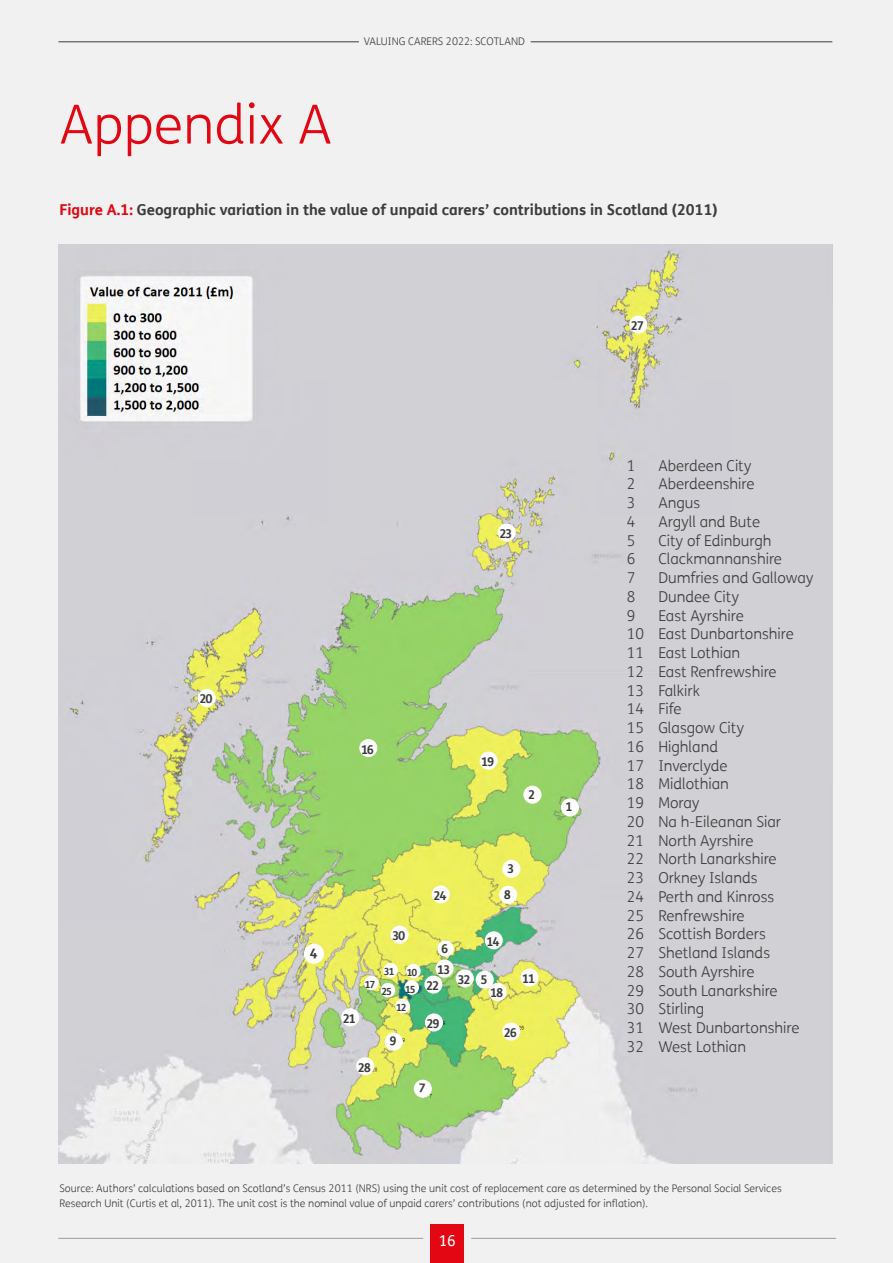
<style>
.page{position:relative;width:893px;height:1263px;background:#f1f1f1}
.page>*{position:absolute;margin:0;border:0;box-sizing:border-box;transform-origin:0 0}
.H2_-Section_header{font:300 54px "FS Me";color:#e30613}
.t1{font:300 15px/18.8px "FS Me";color:#3c3c3b}
.Total___figure_headings{font:700 15px "FS Me";color:#3c3c3b}
.t2{font:15px "FS Me";color:#fff}
.t3{font:700 12.15px/16px "FS Me";letter-spacing:-.1em;color:#3c3c3b}
.t4{font:300 10.5px/15px "FS Me";color:#3c3c3b}
.t5{font:700 9.9px/16.4px "FS Me";letter-spacing:-.1em;color:#3c3c3b}
.s1{color:#e30613}
</style>
<div class="page">
<hr style="left:58px;top:42px;width:301px;height:1px;background:#3c3c3b">
<hr style="left:531px;top:42px;width:301px;height:1px;background:#3c3c3b">
<img style="left:58px;top:244px;width:774px;height:919px">
<div style="left:498px;top:523px;width:18px;height:18px;background:#fff;border-radius:50%"></div>
<div style="left:523px;top:786px;width:18px;height:18px;background:#fff;border-radius:50%"></div>
<div style="left:502px;top:860px;width:18px;height:18px;background:#fff;border-radius:50%"></div>
<div style="left:476px;top:971px;width:18px;height:18px;background:#fff;border-radius:50%"></div>
<div style="left:198px;top:689px;width:18px;height:18px;background:#fff;border-radius:50%"></div>
<div style="left:520px;top:968px;width:18px;height:18px;background:#fff;border-radius:50%"></div>
<div style="left:485px;top:931px;width:18px;height:18px;background:#fff;border-radius:50%"></div>
<div style="left:499px;top:886px;width:18px;height:18px;background:#fff;border-radius:50%"></div>
<div style="left:480px;top:752px;width:18px;height:18px;background:#fff;border-radius:50%"></div>
<div style="left:359px;top:739px;width:18px;height:18px;background:#fff;border-radius:50%"></div>
<div style="left:432px;top:885px;width:18px;height:18px;background:#fff;border-radius:50%"></div>
<div style="left:437px;top:940px;width:17px;height:16px;background:#fff;border-radius:50%"></div>
<div style="left:391px;top:925px;width:18px;height:19px;background:#fff;border-radius:50%"></div>
<div style="left:502px;top:1022px;width:18px;height:18px;background:#fff;border-radius:50%"></div>
<div style="left:489px;top:983px;width:18px;height:18px;background:#fff;border-radius:50%"></div>
<div style="left:456px;top:969px;width:18px;height:18px;background:#fff;border-radius:50%"></div>
<div style="left:436px;top:959px;width:18px;height:18px;background:#fff;border-radius:50%"></div>
<div style="left:424px;top:975px;width:18px;height:18px;background:#fff;border-radius:50%"></div>
<svg style="left:413px;top:1079px;width:19px;height:19px"></svg>
<div style="left:356px;top:1057px;width:18px;height:18px;background:#fff;border-radius:50%"></div>
<div style="left:425px;top:1013px;width:18px;height:18px;background:#fff;border-radius:50%"></div>
<svg style="left:384px;top:1032px;width:19px;height:19px"></svg>
<div style="left:406px;top:964px;width:15px;height:14px;background:#fff;border-radius:50%"></div>
<div style="left:404px;top:980px;width:15px;height:15px;background:#fff;border-radius:50%"></div>
<div style="left:395px;top:999px;width:15px;height:14px;background:#fff;border-radius:50%"></div>
<div style="left:364px;top:976px;width:15px;height:14px;background:#fff;border-radius:50%"></div>
<div style="left:381px;top:983px;width:14px;height:14px;background:#fff;border-radius:50%"></div>
<div style="left:383px;top:963px;width:15px;height:14px;background:#fff;border-radius:50%"></div>
<div style="left:561px;top:798px;width:18px;height:18px;background:#fff;border-radius:50%"></div>
<div style="left:629px;top:316px;width:18px;height:18px;background:#fff;border-radius:50%"></div>
<div style="left:341px;top:1008px;width:18px;height:18px;background:#fff;border-radius:50%"></div>
<div style="left:304px;top:943px;width:20px;height:21px;background:#fff;border-radius:50%"></div>
<div style="left:431px;top:1224px;width:33px;height:39px;background:#e30613"></div>
<hr style="left:58px;top:1238px;width:365px;height:1px;background:#a8a8a7">
<hr style="left:471px;top:1238px;width:365px;height:1px;background:#a8a8a7">
<svg style="left:419px;top:1084px;width:6px;height:9px"></svg>
<svg style="left:390px;top:1036px;width:6px;height:10px"></svg>
<h2 class="H2_-Section_header" style="left:60px;top:88px;width:274px">Appendix A</h2>
<p class="t4" style="left:364px;top:33px;width:163px">VALUING CARERS 2022: SCOTLAND</p>
<h3 class="Total___figure_headings" style="left:60px;top:198px;width:660px"><span class="s1">Figure A.1:</span> Geographic variation in the value of unpaid carers’ contributions in Scotland (2011)</h3>
<p class="t3" style="left:199px;top:690px;width:15px">20</p>
<p class="t3" style="left:631px;top:317px;width:15px">27</p>
<p class="t3" style="left:499px;top:525px;width:15px">23</p>
<p class="t3" style="left:361px;top:741px;width:15px">16</p>
<p class="t3" style="left:481px;top:753px;width:15px">19</p>
<p class="t3" style="left:528px;top:786px;width:9px">2</p>
<p class="t3" style="left:566px;top:798px;width:9px">1</p>
<p class="t3" style="left:507px;top:860px;width:9px">3</p>
<p class="t3" style="left:433px;top:887px;width:15px">24</p>
<p class="t3" style="left:504px;top:886px;width:9px">8</p>
<p class="t3" style="left:392px;top:927px;width:15px">30</p>
<p class="t3" style="left:441px;top:940px;width:9px">6</p>
<p class="t3" style="left:486px;top:933px;width:15px">14</p>
<p class="t5" style="left:384px;top:963px;width:12px">31</p>
<p class="t5" style="left:405px;top:964px;width:14px">10<br>15</p>
<p class="t5" style="left:396px;top:999px;width:12px">12</p>
<p class="t5" style="left:365px;top:976px;width:12px">17</p>
<p class="t5" style="left:381px;top:983px;width:12px">25</p>
<p class="t3" style="left:426px;top:961px;width:26px;text-indent:11px">13<br>22</p>
<p class="t3" style="left:457px;top:971px;width:15px">32</p>
<p class="t3" style="left:480px;top:971px;width:9px">5</p>
<p class="t3" style="left:490px;top:984px;width:15px">18</p>
<p class="t3" style="left:522px;top:970px;width:15px">11</p>
<p class="t3" style="left:343px;top:1010px;width:15px">21</p>
<p class="t3" style="left:427px;top:1015px;width:15px">29</p>
<p class="t3" style="left:504px;top:1024px;width:15px">26</p>
<p class="t1" style="left:627px;top:455px;width:10px">1</p>
<p class="t1" style="left:658px;top:455px;width:95px">Aberdeen City</p>
<p class="t1" style="left:627px;top:474px;width:10px">2</p>
<p class="t1" style="left:658px;top:474px;width:98px">Aberdeenshire</p>
<p class="t1" style="left:627px;top:493px;width:10px">3</p>
<p class="t1" style="left:658px;top:493px;width:43px">Angus</p>
<p class="t1" style="left:627px;top:512px;width:10px">4</p>
<p class="t1" style="left:658px;top:512px;width:103px">Argyll and Bute</p>
<p class="t1" style="left:627px;top:530px;width:10px">5</p>
<p class="t1" style="left:658px;top:530px;width:115px">City of Edinburgh</p>
<p class="t1" style="left:627px;top:549px;width:10px">6</p>
<p class="t1" style="left:658px;top:549px;width:125px">Clackmannanshire</p>
<p class="t1" style="left:627px;top:568px;width:10px">7</p>
<p class="t1" style="left:658px;top:568px;width:157px">Dumfries and Galloway</p>
<p class="t1" style="left:627px;top:587px;width:10px">8</p>
<p class="t1" style="left:658px;top:587px;width:82px">Dundee City</p>
<p class="t1" style="left:627px;top:605px;width:10px">9</p>
<p class="t1" style="left:627px;top:605px;width:174px;text-indent:32px">East Ayrshire<br>10 East Dunbartonshire<br>11 East Lothian<br>12 East Renfrewshire<br>13 Falkirk<br>14 Fife<br>15 Glasgow City<br>16 Highland<br>17 Inverclyde<br>18 Midlothian<br>19 Moray<br>20 Na h-Eileanan Siar<br>21 North Ayrshire<br>22 North Lanarkshire<br>23 Orkney Islands<br>24 Perth and Kinross<br>25 Renfrewshire<br>26 Scottish Borders<br>27 Shetland Islands<br>28 South Ayrshire<br>29 South Lanarkshire<br>30 Stirling<br>31 West Dunbartonshire<br>32 West Lothian</p>
<p class="t3" style="left:358px;top:1059px;width:15px">28</p>
<p class="t4" style="left:60px;top:1181px;width:724px">Source: Authors’ calculations based on Scotland’s Census 2011 (NRS) using the unit cost of replacement care as determined by the Personal Social Services<br>Research Unit (Curtis et al, 2011). The unit cost is the nominal value of unpaid carers’ contributions (not adjusted for inflation).</p>
<p class="t2" style="left:439px;top:1230px;width:19px">16</p>
</div>
